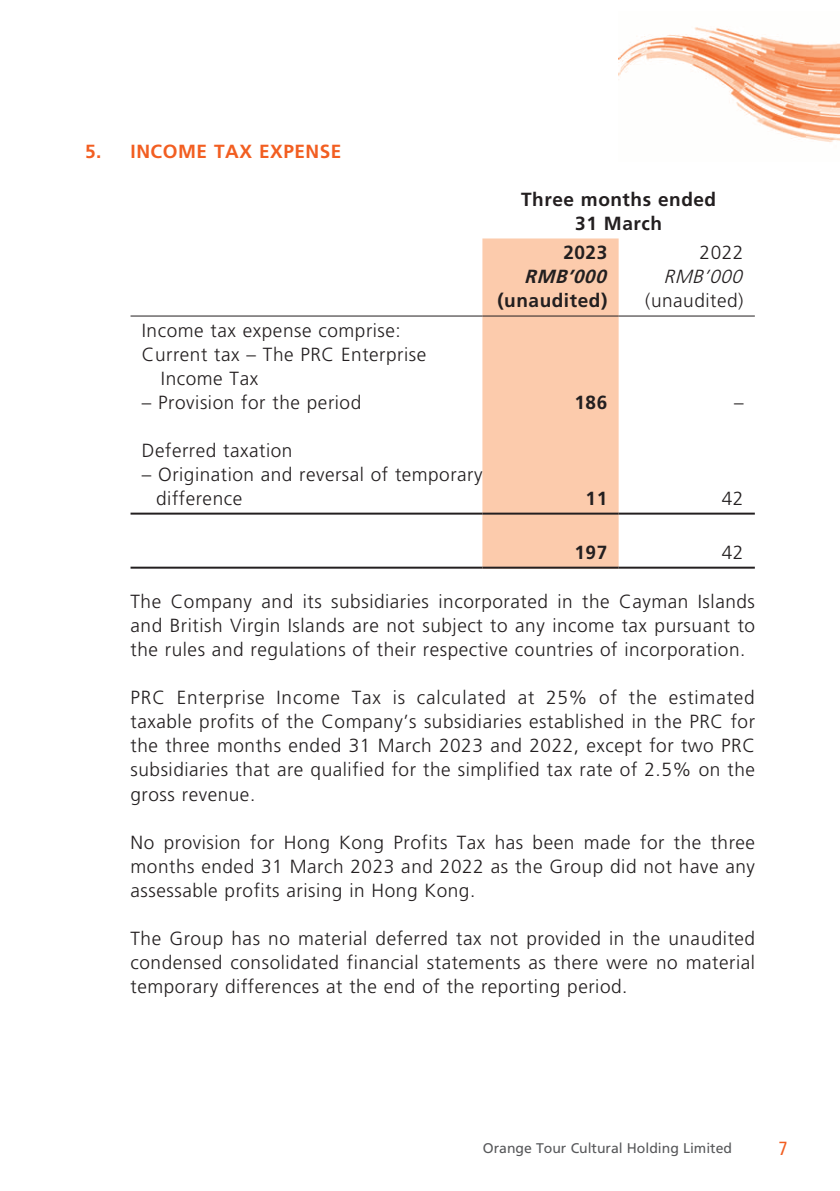
<style>
.page{position:relative;width:840px;height:1191px;background:#fff}
.page>*{position:absolute;margin:0;border:0;box-sizing:border-box;transform-origin:0 0}
.t1{font:300 19px/24px "Frutiger LT Std";letter-spacing:.03em;color:#231f20;text-align:justify}
.t2{font:700 19px/24px "Frutiger LT Std";letter-spacing:.03em;color:#231f20;text-align:center}
.t3{font:700 19px "Frutiger LT Std";letter-spacing:.03em;color:#f25e21}
.t4{font:italic 700 19px "Frutiger LT Std";color:#231f20}
.t5{font:italic 300 19px "Frutiger LT Std";color:#231f20}
.t6{font:condensed 19px "Frutiger LT Std";color:#f25e21}
.t7{font:14px "Frutiger LT Std";color:#57585a}
</style>
<div class="page">
<img style="left:618px;top:27px;width:221px;height:115px">
<div style="left:482px;top:238px;width:136px;height:328px;background:#fccbac"></div>
<hr style="left:130px;top:315px;width:352px;height:1px;background:#231f20">
<hr style="left:482px;top:315px;width:136px;height:1px;background:#231f20">
<hr style="left:618px;top:315px;width:136px;height:1px;background:#231f20">
<hr style="left:130px;top:512px;width:352px;height:2px;background:#231f20">
<hr style="left:482px;top:512px;width:136px;height:2px;background:#231f20">
<hr style="left:618px;top:512px;width:136px;height:2px;background:#231f20">
<hr style="left:130px;top:566px;width:352px;height:2px;background:#231f20">
<hr style="left:482px;top:566px;width:136px;height:2px;background:#231f20">
<hr style="left:618px;top:566px;width:136px;height:2px;background:#231f20">
<p class="t3" style="left:85px;top:140px;width:258px">5. INCOME TAX EXPENSE</p>
<p class="t2" style="left:521px;top:187px;width:196px">Three months ended<br>31 March</p>
<p class="t2" style="left:563px;top:241px;width:45px">2023</p>
<p class="t1" style="left:699px;top:241px;width:45px">2022</p>
<p class="t4" style="left:524px;top:265px;width:89px">RMB’000</p>
<p class="t5" style="left:663px;top:266px;width:86px">RMB’000</p>
<p class="t2" style="left:497px;top:289px;width:111px">(unaudited)</p>
<p class="t1" style="left:644px;top:289px;width:100px">(unaudited)</p>
<p class="t1" style="left:142px;top:319px;width:260px">Income tax expense comprise:</p>
<p class="t1" style="left:142px;top:343px;width:286px">Current tax – The PRC Enterprise</p>
<p class="t1" style="left:161px;top:367px;width:99px">Income Tax</p>
<p class="t1" style="left:142px;top:391px;width:221px">– Provision for the period</p>
<p class="t2" style="left:574px;top:391px;width:34px">186</p>
<p class="t1" style="left:733px;top:391px;width:11px">–</p>
<p class="t1" style="left:142px;top:439px;width:152px">Deferred taxation</p>
<p class="t1" style="left:156px;top:463px;width:327px;text-indent:-14px">– Origination and reversal of temporary difference</p>
<p class="t2" style="left:585px;top:487px;width:23px">11</p>
<p class="t1" style="left:721px;top:487px;width:23px">42</p>
<p class="t2" style="left:574px;top:541px;width:34px">197</p>
<p class="t1" style="left:721px;top:541px;width:23px">42</p>
<p class="t1" style="left:130px;top:590px;width:625px">The Company and its subsidiaries incorporated in the Cayman Islands and British Virgin Islands are not subject to any income tax pursuant to the rules and regulations of their respective countries of incorporation.</p>
<p class="t1" style="left:130px;top:686px;width:625px">PRC Enterprise Income Tax is calculated at 25% of the estimated taxable profits of the Company’s subsidiaries established in the PRC for the three months ended 31 March 2023 and 2022, except for two PRC subsidiaries that are qualified for the simplified tax rate of 2.5% on the gross revenue.</p>
<p class="t1" style="left:130px;top:830px;width:625px">No provision for Hong Kong Profits Tax has been made for the three months ended 31 March 2023 and 2022 as the Group did not have any assessable profits arising in Hong Kong.</p>
<p class="t1" style="left:130px;top:926px;width:625px">The Group has no material deferred tax not provided in the unaudited condensed consolidated financial statements as there were no material temporary differences at the end of the reporting period.</p>
<p class="t7" style="left:482px;top:1139px;width:250px">Orange Tour Cultural Holding Limited</p>
<p class="t6" style="left:778px;top:1137px;width:11px">7</p>
</div>
